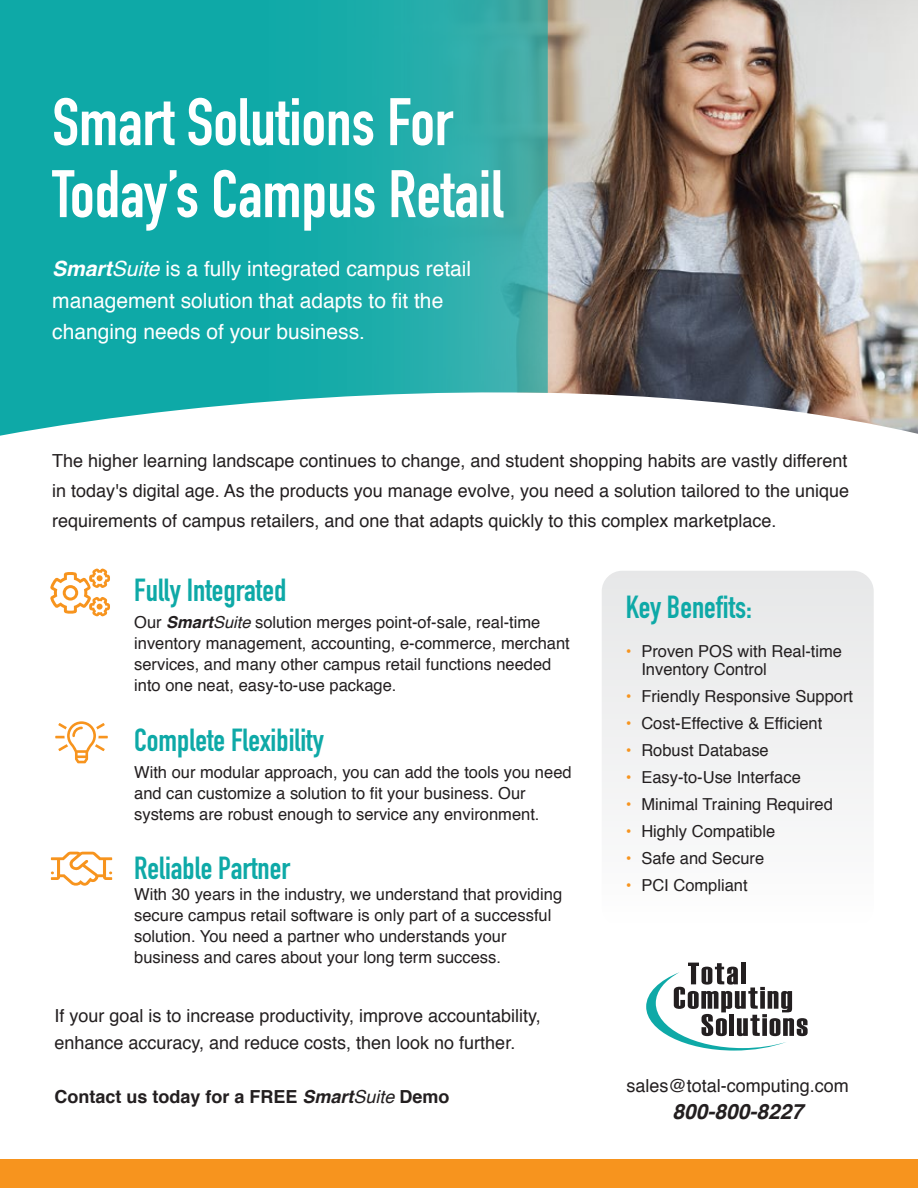
<style>
.page{position:relative;width:918px;height:1188px;background:#fff}
.page>*{position:absolute;margin:0;border:0;box-sizing:border-box;transform-origin:0 0}
.t1{font:700 66px/72px "DIN Condensed";color:#fff}
.t2{font:700 31.5px "DIN Condensed";color:#0ea9a7}
.t3{font:21px/31.5px "Helvetica";color:#fff}
.t4{font:italic 700 21px "Helvetica";color:#231f20}
.t5{font:18px/30px "Helvetica";color:#231f20}
.t6{font:700 18px "Helvetica";color:#231f20}
.t7{font:16.5px/21px "Helvetica";color:#231f20}
.s1{font-weight:700;font-style:italic}
.s2{font-style:italic}
.s3{font-weight:400;font-style:italic}
.s4{color:#f7941e}
</style>
<div class="page">
<img style="left:548px;top:0;width:370px;height:434px">
<svg style="left:0;top:0;width:548px;height:436px;background:#2ab0ae"></svg>
<div style="left:0;top:1160px;width:918px;height:28px;background:#f7941e"></div>
<div style="left:602px;top:571px;width:272px;height:233px;background:#eeeeef"></div>
<svg style="left:646px;top:963px;width:162px;height:88px"></svg>
<svg style="left:55px;top:721px;width:53px;height:42px"></svg>
<svg style="left:51px;top:852px;width:61px;height:34px"></svg>
<svg style="left:50px;top:568px;width:60px;height:49px"></svg>
<h1 class="t1" style="left:52px;top:86px;width:453px">Smart Solutions For<br>Today’s Campus Retail</h1>
<p class="t3" style="left:52px;top:254px;width:420px"><span class="s1">Smart</span><span class="s2">Suite</span> is a fully integrated campus retail management solution that adapts to fit the changing needs of your business.</p>
<p class="t5" style="left:52px;top:446px;width:798px;text-align:justify">The higher learning landscape continues to change, and student shopping habits are vastly different in today's digital age. As the products you manage evolve, you need a solution tailored to the unique requirements of campus retailers, and one that adapts quickly to this complex marketplace.</p>
<h2 class="t2" style="left:134px;top:569px;width:154px">Fully Integrated</h2>
<p class="t7" style="left:134px;top:613px;width:437px">Our <span class="s1">Smart</span><span class="s2">Suite</span> solution merges point-of-sale, real-time inventory management, accounting, e-commerce, merchant services, and many other campus retail functions needed into one neat, easy-to-use package.</p>
<h2 class="t2" style="left:134px;top:719px;width:191px">Complete Flexibility</h2>
<p class="t7" style="left:134px;top:762px;width:439px">With our modular approach, you can add the tools you need and can customize a solution to fit your business. Our systems are robust enough to service any environment.</p>
<h2 class="t2" style="left:134px;top:847px;width:158px">Reliable Partner</h2>
<p class="t7" style="left:134px;top:884px;width:430px">With 30 years in the industry, we understand that providing secure campus retail software is only part of a successful solution. You need a partner who understands your business and cares about your long term success.</p>
<p class="t5" style="left:54px;top:1003px;width:488px;line-height:27px">If your goal is to increase productivity, improve accountability, enhance accuracy, and reduce costs, then look no further.</p>
<p class="t6" style="left:54px;top:1082px;width:397px">Contact us today for a FREE <span class="s2">Smart</span><span class="s3">Suite</span> Demo</p>
<h2 class="t2" style="left:626px;top:586px;width:128px">Key Benefits:</h2>
<p class="t7" style="left:641px;top:642px;width:202px;line-height:18px;text-indent:-16px"><span class="s4">•</span> Proven POS with Real-time<br>Inventory Control</p>
<p class="t7" style="left:626px;top:686px;width:229px"><span class="s4">•</span> Friendly Responsive Support</p>
<p class="t7" style="left:626px;top:713px;width:198px"><span class="s4">•</span> Cost-Effective &amp; Efficient</p>
<p class="t7" style="left:626px;top:740px;width:145px"><span class="s4">•</span> Robust Database</p>
<p class="t7" style="left:626px;top:767px;width:177px"><span class="s4">•</span> Easy-to-Use Interface</p>
<p class="t7" style="left:626px;top:794px;width:209px"><span class="s4">•</span> Minimal Training Required</p>
<p class="t7" style="left:626px;top:821px;width:151px"><span class="s4">•</span> Highly Compatible</p>
<p class="t7" style="left:626px;top:848px;width:140px"><span class="s4">•</span> Safe and Secure</p>
<p class="t7" style="left:626px;top:875px;width:124px"><span class="s4">•</span> PCI Compliant</p>
<p class="t5" style="left:627px;top:1071px;width:224px">sales@total-computing.com</p>
<p class="t4" style="left:672px;top:1094px;width:132px">800-800-8227</p>
</div>
